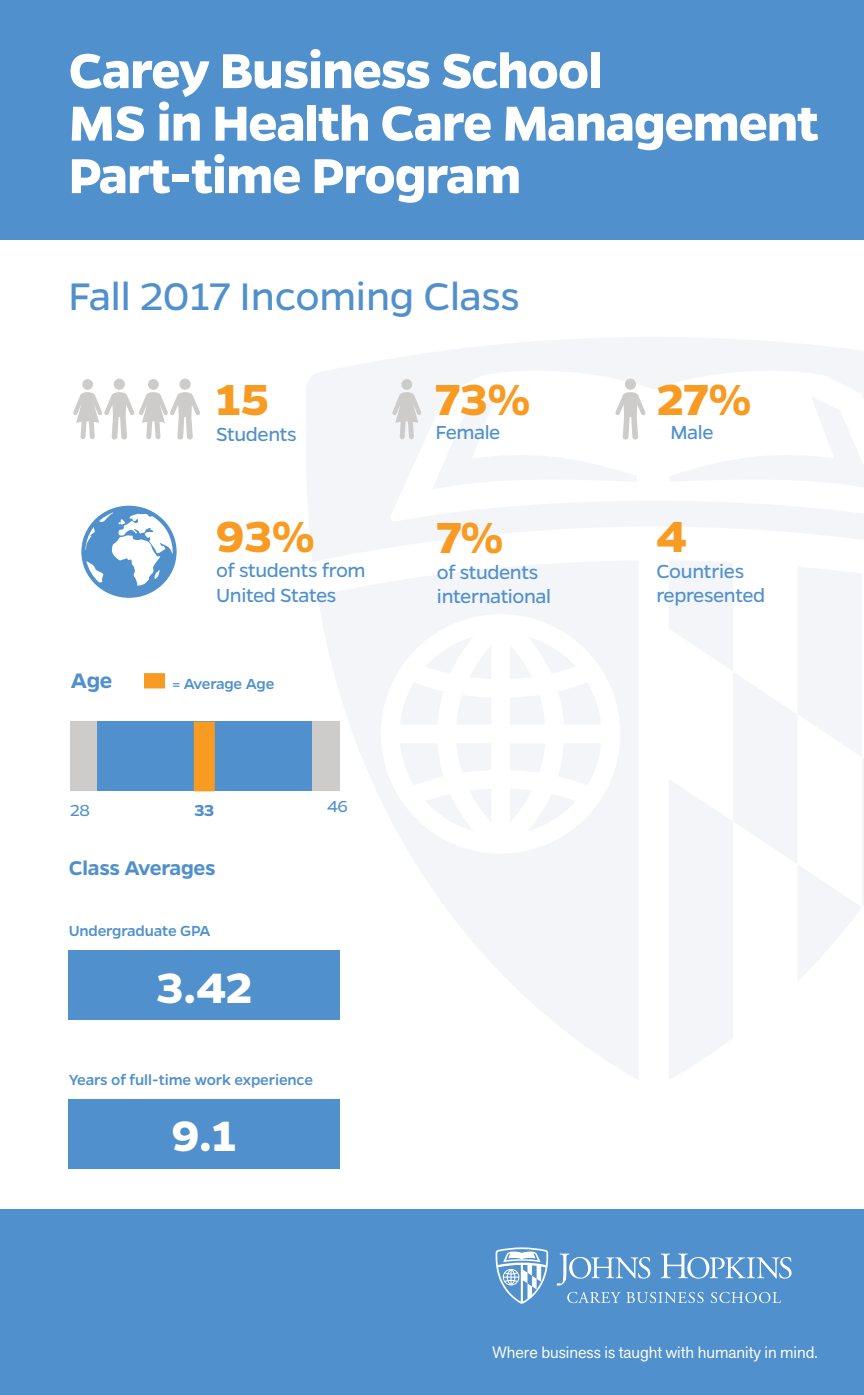
<style>
.page{position:relative;width:864px;height:1395px;background:#fff}
.page>*{position:absolute;margin:0;border:0;box-sizing:border-box;transform-origin:0 0}
.t1{font:700 55.5px/52.5px "Gentona";letter-spacing:-.02em;color:#fff}
.t2{font:700 49.2px "Gentona";color:#f89b23}
.t3{font:700 48px "Gentona";color:#fff}
.t4{font:43.5px "Gentona";letter-spacing:-.01em;color:#5090cc}
.t5{font:600 23.7px "Gentona";color:#5090cc}
.t6{font:600 22.5px "Gentona";letter-spacing:-.01em;color:#5090cc}
.t7{font:21.45px/24.3px "Gentona";letter-spacing:-.02em;color:#5090cc}
.t8{font:18px "Gentona";color:#5090cc}
.t9{font:700 18px "Gentona";color:#5090cc}
.t10{font:500 16.5px "Gentona";letter-spacing:-.01em;color:#5090cc}
.t11{font:16.35px "Akzid Grtsk Next";color:#fff}
</style>
<div class="page">
<div style="left:70px;top:722px;width:270px;height:69px;background:#ceccca"></div>
<div style="left:97px;top:722px;width:214px;height:69px;background:#5090cc"></div>
<div style="left:194px;top:722px;width:21px;height:69px;background:#f89b23"></div>
<div style="left:144px;top:673px;width:21px;height:16px;background:#f89b23"></div>
<div style="left:0;top:0;width:864px;height:240px;background:#5090cc"></div>
<svg style="left:669px;top:562px;width:195px;height:517px"></svg>
<svg style="left:317px;top:562px;width:321px;height:517px"></svg>
<svg style="left:306px;top:337px;width:558px;height:225px;fill:#f3f5f8"></svg>
<svg style="left:669px;top:396px;width:195px;height:94px"></svg>
<div style="left:0;top:1209px;width:864px;height:186px;background:#5090cc"></div>
<svg style="left:496px;top:1247px;width:52px;height:57px"></svg>
<svg style="left:557px;top:1254px;width:93px;height:32px"></svg>
<svg style="left:661px;top:1254px;width:131px;height:25px"></svg>
<svg style="left:567px;top:1292px;width:137px;height:11px"></svg>
<svg style="left:711px;top:1292px;width:70px;height:11px"></svg>
<div style="left:114px;top:379px;width:11px;height:11px;background:#ceccca;border-radius:50%"></div>
<div style="left:82px;top:379px;width:11px;height:11px;background:#ceccca;border-radius:50%"></div>
<div style="left:179px;top:379px;width:12px;height:11px;background:#ceccca;border-radius:50%"></div>
<svg style="left:73px;top:392px;width:127px;height:48px"></svg>
<div style="left:148px;top:379px;width:11px;height:11px;background:#ceccca;border-radius:50%"></div>
<svg style="left:392px;top:392px;width:30px;height:47px"></svg>
<div style="left:401px;top:379px;width:11px;height:11px;background:#ceccca;border-radius:50%"></div>
<svg style="left:432px;top:392px;width:214px;height:98px"></svg>
<div style="left:625px;top:379px;width:11px;height:11px;background:#ceccca;border-radius:50%"></div>
<svg style="left:81px;top:506px;width:96px;height:92px"></svg>
<div style="left:69px;top:950px;width:271px;height:70px;background:#5090cc"></div>
<div style="left:69px;top:1099px;width:271px;height:69px;background:#5090cc"></div>
<p class="t1" style="left:69px;top:44px;width:752px">Carey Business School<br>MS in Health Care Management</p>
<p class="t1" style="left:69px;top:149px;width:454px">Part-time Program</p>
<p class="t4" style="left:68px;top:272px;width:453px">Fall 2017 Incoming Class</p>
<p class="t2" style="left:216px;top:372px;width:54px">15</p>
<p class="t7" style="left:216px;top:422px;width:82px">Students</p>
<p class="t2" style="left:216px;top:508px;width:100px">93%</p>
<p class="t7" style="left:216px;top:558px;width:151px">of students from<br>United States</p>
<p class="t5" style="left:71px;top:667px;width:43px">Age</p>
<p class="t10" style="left:172px;top:674px;width:104px">= Average Age</p>
<p class="t8" style="left:70px;top:800px;width:21px">28</p>
<p class="t9" style="left:194px;top:800px;width:21px">33</p>
<p class="t8" style="left:327px;top:797px;width:22px">46</p>
<p class="t6" style="left:69px;top:855px;width:148px">Class Averages</p>
<p class="t10" style="left:69px;top:922px;width:143px">Undergraduate GPA</p>
<p class="t3" style="left:156px;top:960px;width:97px">3.42</p>
<p class="t10" style="left:69px;top:1070px;width:246px">Years of full-time work experience</p>
<p class="t3" style="left:172px;top:1109px;width:66px">9.1</p>
<p class="t2" style="left:436px;top:372px;width:97px">73%</p>
<p class="t7" style="left:436px;top:420px;width:66px">Female</p>
<p class="t2" style="left:437px;top:509px;width:68px">7%</p>
<p class="t7" style="left:437px;top:560px;width:103px">of students</p>
<p class="t7" style="left:437px;top:584px;width:116px">international</p>
<p class="t2" style="left:657px;top:372px;width:96px">27%</p>
<p class="t7" style="left:670px;top:420px;width:45px">Male</p>
<p class="t2" style="left:656px;top:508px;width:32px">4</p>
<p class="t7" style="left:656px;top:559px;width:110px">Countries represented</p>
<p class="t11" style="left:493px;top:1342px;width:327px">Where business is taught with humanity in mind.</p>
</div>
